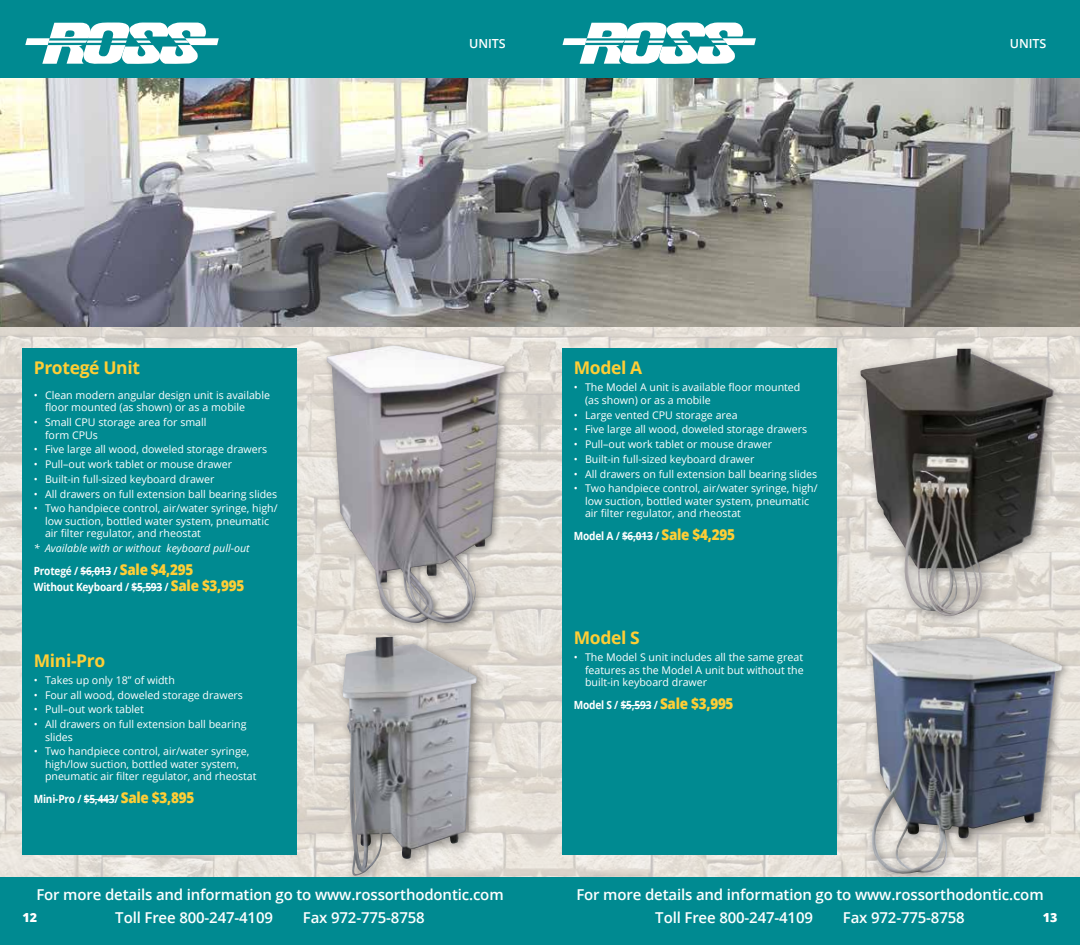
<style>
.page{position:relative;width:1080px;height:945px;background:#fff}
.page>*{position:absolute;margin:0;border:0;box-sizing:border-box;transform-origin:0 0}
.t1{font:700 17.5px "Open Sans";letter-spacing:-.02em;color:#ffce35}
.t2{font:600 15px/22.5px "Open Sans";letter-spacing:-.01em;color:#fff}
.t3{font:600 12.5px "Open Sans";letter-spacing:-.01em;color:#fff}
.t4{font:800 12.5px "Open Sans";color:#fff}
.t5{font:700 11.25px/16.2px "Open Sans";letter-spacing:-.02em;color:#fff;scale:.9 1}
.t6{font:10.62px/12.5px "Open Sans";color:#fff}
.t7{font:italic 10.62px "Open Sans";color:#fff}
.s1{font-weight:800;font-size:15px;color:#ffce35}
</style>
<div class="page">
<div style="left:0;top:0;width:1080px;height:79px;background:#008a91"></div>
<svg style="left:563px;top:22px;width:193px;height:42px"></svg>
<svg style="left:25px;top:22px;width:194px;height:42px"></svg>
<img style="left:0;top:326px;width:1080px;height:552px">
<div style="left:562px;top:349px;width:275px;height:506px;background:#008a91"></div>
<div style="left:22px;top:349px;width:275px;height:506px;background:#008a91"></div>
<div style="left:854px;top:342px;width:212px;height:286px;background:#000;opacity:.4"></div>
<img style="left:860px;top:349px;width:194px;height:268px">
<hr style="left:622px;top:536px;width:31px;height:1px;background:#fff">
<div style="left:322px;top:341px;width:192px;height:291px;background:#000;opacity:.4"></div>
<img style="left:327px;top:345px;width:179px;height:279px">
<hr style="left:80px;top:571px;width:31px;height:1px;background:#fff">
<hr style="left:131px;top:587px;width:31px;height:1px;background:#fff">
<img style="left:0;top:79px;width:1080px;height:247px">
<hr style="left:84px;top:799px;width:30px;height:1px;background:#fff">
<hr style="left:621px;top:705px;width:30px;height:1px;background:#fff">
<div style="left:861px;top:632px;width:211px;height:252px;background:#000;opacity:.4"></div>
<img style="left:866px;top:637px;width:196px;height:241px">
<div style="left:336px;top:630px;width:153px;height:258px;background:#000;opacity:.4"></div>
<img style="left:343px;top:637px;width:134px;height:239px">
<div style="left:0;top:878px;width:1080px;height:67px;background:#008a91"></div>
<h1 class="t1" style="left:34px;top:355px;width:108px">Protegé Unit</h1>
<p class="t6" style="left:45px;top:389px;width:227px;text-indent:-11px">• Clean modern angular design unit is available floor mounted (as shown) or as a mobile</p>
<p class="t6" style="left:45px;top:416px;width:163px;text-indent:-11px">• Small CPU storage area for small form CPUs</p>
<p class="t6" style="left:34px;top:443px;width:235px">• Five large all wood, doweled storage drawers</p>
<p class="t6" style="left:34px;top:458px;width:200px">• Pull–out work tablet or mouse drawer</p>
<p class="t6" style="left:34px;top:473px;width:182px">• Built-in full-sized keyboard drawer</p>
<p class="t6" style="left:34px;top:487px;width:245px">• All drawers on full extension ball bearing slides</p>
<p class="t6" style="left:45px;top:502px;width:234px;text-indent:-11px">• Two handpiece control, air/water syringe, high/ low suction, bottled water system, pneumatic air filter regulator, and rheostat</p>
<p class="t7" style="left:34px;top:541px;width:217px">* Available with or without keyboard pull-out</p>
<p class="t5" style="left:34px;top:563px;width:236px">Protegé / $6,013 / <span class="s1">Sale $4,295<br></span>Without Keyboard / $5,593 / <span class="s1">Sale $3,995</span></p>
<h1 class="t1" style="left:34px;top:648px;width:73px">Mini-Pro</h1>
<p class="t6" style="left:34px;top:673px;width:143px">• Takes up only 18” of width</p>
<p class="t6" style="left:34px;top:688px;width:211px">• Four all wood, doweled storage drawers</p>
<p class="t6" style="left:34px;top:703px;width:112px">• Pull–out work tablet</p>
<p class="t6" style="left:45px;top:718px;width:203px;text-indent:-11px">• All drawers on full extension ball bearing slides</p>
<p class="t6" style="left:45px;top:745px;width:213px;text-indent:-11px">• Two handpiece control, air/water syringe, high/low suction, bottled water system, pneumatic air filter regulator, and rheostat</p>
<p class="t5" style="left:34px;top:791px;width:180px">Mini-Pro / $5,443/ <span class="s1">Sale $3,895</span></p>
<p class="t3" style="left:469px;top:35px;width:38px">UNITS</p>
<h1 class="t1" style="left:574px;top:355px;width:70px">Model A</h1>
<p class="t6" style="left:585px;top:381px;width:217px;text-indent:-11px">• The Model A unit is available floor mounted (as shown) or as a mobile</p>
<p class="t6" style="left:574px;top:408px;width:166px">• Large vented CPU storage area</p>
<p class="t6" style="left:574px;top:423px;width:235px">• Five large all wood, doweled storage drawers</p>
<p class="t6" style="left:574px;top:438px;width:200px">• Pull–out work tablet or mouse drawer</p>
<p class="t6" style="left:574px;top:453px;width:182px">• Built-in full-sized keyboard drawer</p>
<p class="t6" style="left:574px;top:467px;width:245px">• All drawers on full extension ball bearing slides</p>
<p class="t6" style="left:585px;top:482px;width:234px;text-indent:-11px">• Two handpiece control, air/water syringe, high/ low suction, bottled water system, pneumatic air filter regulator, and rheostat</p>
<p class="t5" style="left:574px;top:528px;width:181px">Model A / $6,013 / <span class="s1">Sale $4,295</span></p>
<h1 class="t1" style="left:574px;top:626px;width:68px">Model S</h1>
<p class="t6" style="left:585px;top:651px;width:220px;text-align:justify;text-indent:-11px">• The Model S unit includes all the same great features as the Model A unit but without the built-in keyboard drawer</p>
<p class="t5" style="left:574px;top:697px;width:179px">Model S / $5,593 / <span class="s1">Sale $3,995</span></p>
<p class="t3" style="left:1010px;top:35px;width:38px">UNITS</p>
<h2 class="t2" style="left:115px;top:883px;width:390px;text-indent:-79px">For more details and information go to www.rossorthodontic.com<br>Toll Free 800-247-4109</h2>
<h2 class="t2" style="left:655px;top:883px;width:390px;text-indent:-79px">For more details and information go to www.rossorthodontic.com<br>Toll Free 800-247-4109</h2>
<h2 class="t2" style="left:303px;top:905px;width:123px">Fax 972-775-8758</h2>
<h2 class="t2" style="left:843px;top:905px;width:123px">Fax 972-775-8758</h2>
<p class="t4" style="left:22px;top:908px;width:16px">12</p>
<p class="t4" style="left:1043px;top:908px;width:16px">13</p>
</div>
